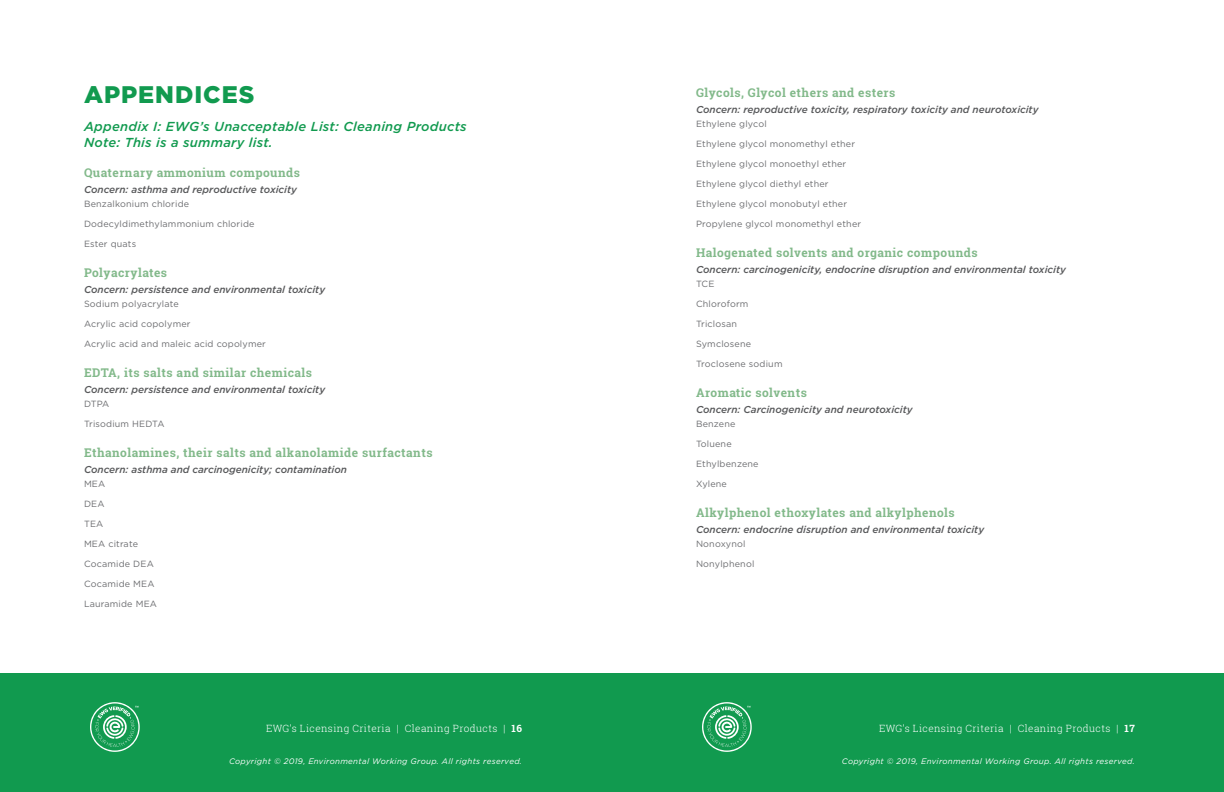
<style>
.page{position:relative;width:1224px;height:792px;background:#fff}
.page>*{position:absolute;margin:0;border:0;box-sizing:border-box;transform-origin:0 0}
.t1{font:900 24px "Gotham";letter-spacing:.04em;color:#119a4f}
.TItle_2{font:italic 500 13px/16px "Gotham";letter-spacing:.02em;color:#119a4f}
.Subtitle{font:700 12px "Roboto Slab";letter-spacing:.04em;color:#82b98a}
.Sub_Subtitle{font:italic 500 10px "Gotham";color:#57585a}
.t2{font:300 10px "Roboto Slab";letter-spacing:.04em;color:#fff}
.Body{font:9px "Gotham";letter-spacing:.02em;color:#6c6d70}
.t3{font:italic 8px "Gotham";letter-spacing:.04em;color:#fff}
.s1{font-weight:700}
</style>
<div class="page">
<div style="left:0;top:674px;width:1224px;height:118px;background:#119a4f"></div>
<svg style="left:90px;top:702px;width:50px;height:50px"></svg>
<svg style="left:702px;top:702px;width:50px;height:50px"></svg>
<p class="t1" style="left:84px;top:78px;width:172px">APPENDICES</p>
<p class="TItle_2" style="left:84px;top:118px;width:384px">Appendix I: EWG’s Unacceptable List: Cleaning Products<br>Note: This is a summary list.</p>
<p class="Subtitle" style="left:84px;top:165px;width:218px">Quaternary ammonium compounds</p>
<p class="Sub_Subtitle" style="left:84px;top:183px;width:215px">Concern: asthma and reproductive toxicity</p>
<p class="Body" style="left:84px;top:198px;width:107px">Benzalkonium chloride</p>
<p class="Body" style="left:84px;top:218px;width:172px">Dodecyldimethylammonium chloride</p>
<p class="Body" style="left:84px;top:238px;width:54px">Ester quats</p>
<p class="Subtitle" style="left:84px;top:265px;width:85px">Polyacrylates</p>
<p class="Sub_Subtitle" style="left:84px;top:283px;width:243px">Concern: persistence and environmental toxicity</p>
<p class="Body" style="left:84px;top:298px;width:96px">Sodium polyacrylate</p>
<p class="Body" style="left:84px;top:318px;width:108px">Acrylic acid copolymer</p>
<p class="Body" style="left:84px;top:338px;width:183px">Acrylic acid and maleic acid copolymer</p>
<p class="Subtitle" style="left:84px;top:365px;width:230px">EDTA, its salts and similar chemicals</p>
<p class="Sub_Subtitle" style="left:84px;top:383px;width:243px">Concern: persistence and environmental toxicity</p>
<p class="Body" style="left:84px;top:398px;width:27px">DTPA</p>
<p class="Body" style="left:84px;top:418px;width:82px">Trisodium HEDTA</p>
<p class="Subtitle" style="left:84px;top:445px;width:350px">Ethanolamines, their salts and alkanolamide surfactants</p>
<p class="Sub_Subtitle" style="left:84px;top:463px;width:265px">Concern: asthma and carcinogenicity; contamination</p>
<p class="Body" style="left:84px;top:478px;width:23px">MEA</p>
<p class="Body" style="left:84px;top:498px;width:22px">DEA</p>
<p class="Body" style="left:84px;top:518px;width:21px">TEA</p>
<p class="Body" style="left:84px;top:538px;width:56px">MEA citrate</p>
<p class="Body" style="left:84px;top:558px;width:71px">Cocamide DEA</p>
<p class="Body" style="left:84px;top:578px;width:72px">Cocamide MEA</p>
<p class="Body" style="left:84px;top:598px;width:74px">Lauramide MEA</p>
<p class="Subtitle" style="left:696px;top:84px;width:201px">Glycols, Glycol ethers and esters</p>
<p class="Sub_Subtitle" style="left:696px;top:102px;width:344px">Concern: reproductive toxicity, respiratory toxicity and neurotoxicity</p>
<p class="Body" style="left:696px;top:118px;width:72px">Ethylene glycol</p>
<p class="Body" style="left:696px;top:138px;width:161px">Ethylene glycol monomethyl ether</p>
<p class="Body" style="left:696px;top:158px;width:152px">Ethylene glycol monoethyl ether</p>
<p class="Body" style="left:696px;top:178px;width:134px">Ethylene glycol diethyl ether</p>
<p class="Body" style="left:696px;top:198px;width:153px">Ethylene glycol monobutyl ether</p>
<p class="Body" style="left:696px;top:218px;width:167px">Propylene glycol monomethyl ether</p>
<p class="Subtitle" style="left:696px;top:244px;width:283px">Halogenated solvents and organic compounds</p>
<p class="Sub_Subtitle" style="left:696px;top:262px;width:371px">Concern: carcinogenicity, endocrine disruption and environmental toxicity</p>
<p class="Body" style="left:696px;top:278px;width:20px">TCE</p>
<p class="Body" style="left:696px;top:298px;width:54px">Chloroform</p>
<p class="Body" style="left:696px;top:318px;width:43px">Triclosan</p>
<p class="Body" style="left:696px;top:338px;width:57px">Symclosene</p>
<p class="Body" style="left:696px;top:358px;width:88px">Troclosene sodium</p>
<p class="Subtitle" style="left:696px;top:384px;width:112px">Aromatic solvents</p>
<p class="Sub_Subtitle" style="left:696px;top:402px;width:218px">Concern: Carcinogenicity and neurotoxicity</p>
<p class="Body" style="left:696px;top:418px;width:41px">Benzene</p>
<p class="Body" style="left:696px;top:438px;width:37px">Toluene</p>
<p class="Body" style="left:696px;top:458px;width:64px">Ethylbenzene</p>
<p class="Body" style="left:696px;top:478px;width:32px">Xylene</p>
<p class="Subtitle" style="left:696px;top:504px;width:260px">Alkylphenol ethoxylates and alkylphenols</p>
<p class="Sub_Subtitle" style="left:696px;top:522px;width:290px">Concern: endocrine disruption and environmental toxicity</p>
<p class="Body" style="left:696px;top:538px;width:51px">Nonoxynol</p>
<p class="Body" style="left:696px;top:558px;width:60px">Nonylphenol</p>
<p class="t2" style="left:266px;top:722px;width:257px">EWG’s Licensing Criteria | Cleaning Products | <span class="s1">16</span></p>
<p class="t3" style="left:229px;top:756px;width:294px">Copyright © 2019, Environmental Working Group. All rights reserved.</p>
<p class="t3" style="left:842px;top:756px;width:294px">Copyright © 2019, Environmental Working Group. All rights reserved.</p>
<p class="t2" style="left:879px;top:722px;width:257px">EWG’s Licensing Criteria | Cleaning Products | <span class="s1">17</span></p>
</div>
